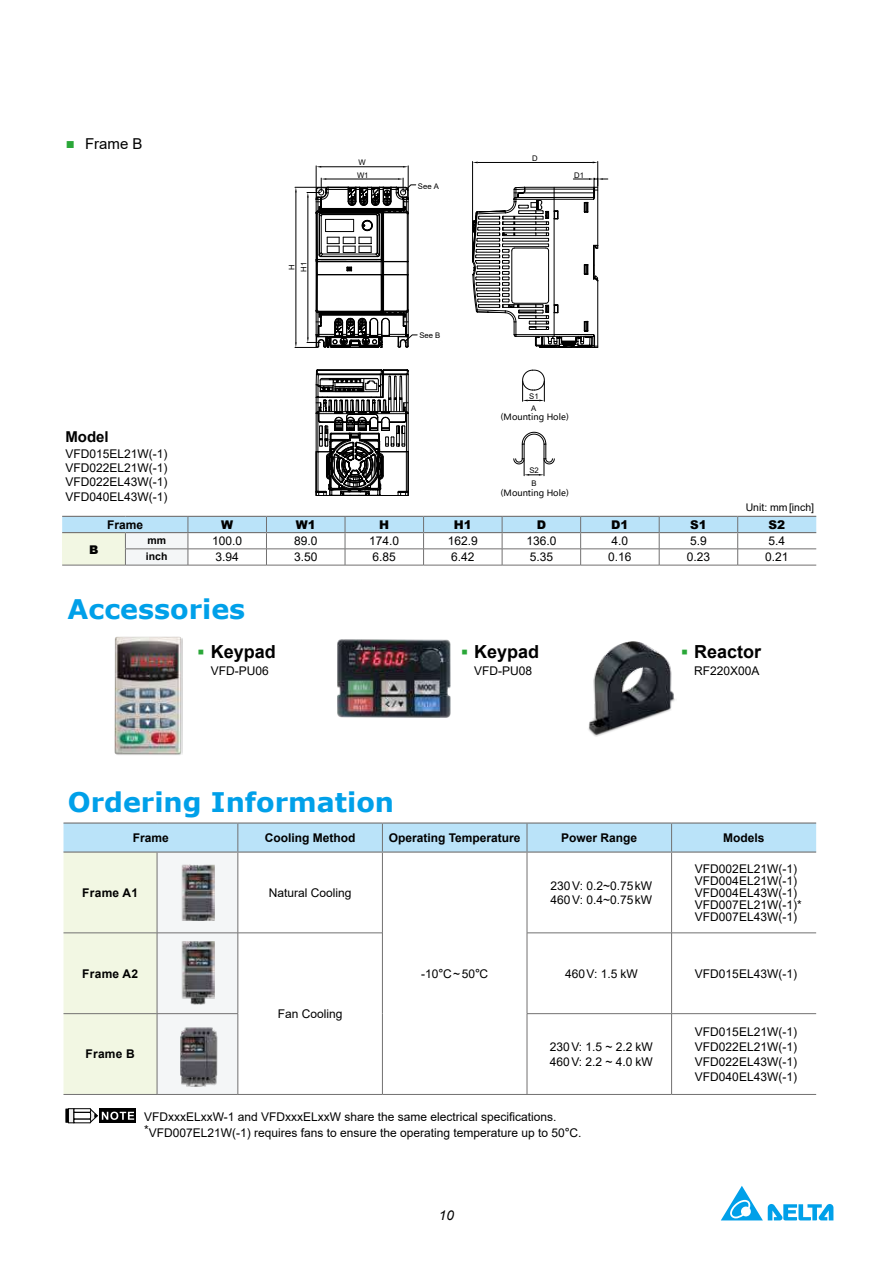
<style>
.page{position:relative;width:893px;height:1263px;background:#fff}
.page>*{position:absolute;margin:0;border:0;box-sizing:border-box;transform-origin:0 0}
.t1{font:700 27px "Verdana";color:#00a0e9}
.t2{font:700 18px "Arial";color:#000}
.t3{font:15px "Arial";color:#000}
.t4{font:700 15px "Arial";color:#000}
.t5{font:italic 13.5px "Arial";color:#000}
.t6{font:12px/12px "Arial";color:#000}
.t7{font:700 12px "Arial";color:#000}
.t8{font:900 12px "Arial";color:#000}
.t9{font:10.5px "Arial";color:#000}
.t10{font:700 10.5px "Arial";color:#000}
.t11{font:8.55px "Microsoft Ya Hei";color:#000}
.t12{font:7.65px/12.8px "Arial";color:#000}
.s1{font-weight:700;color:#2aa738}
.s2{font-family:"Arial";font-size:8.4px}
.s3{color:#2aa738}
.s4{font-family:"Microsoft Ya Hei"}
</style>
<div class="page">
<hr style="left:62px;top:565px;width:63px;height:1px;background:#727171">
<svg style="left:62px;top:516px;width:754px;height:49px"></svg>
<hr style="left:125px;top:565px;width:63px;height:1px;background:#727171">
<hr style="left:188px;top:565px;width:78px;height:1px;background:#727171">
<hr style="left:266px;top:565px;width:79px;height:1px;background:#727171">
<hr style="left:345px;top:565px;width:79px;height:1px;background:#727171">
<hr style="left:424px;top:565px;width:78px;height:1px;background:#727171">
<hr style="left:502px;top:565px;width:79px;height:1px;background:#727171">
<hr style="left:581px;top:565px;width:78px;height:1px;background:#727171">
<hr style="left:659px;top:565px;width:79px;height:1px;background:#727171">
<hr style="left:738px;top:565px;width:78px;height:1px;background:#727171">
<img style="left:588px;top:641px;width:87px;height:96px">
<img style="left:114px;top:637px;width:68px;height:118px">
<hr style="left:63px;top:822px;width:94px;height:2px;background:#727171">
<hr style="left:157px;top:822px;width:81px;height:2px;background:#727171">
<hr style="left:238px;top:822px;width:144px;height:2px;background:#727171">
<hr style="left:382px;top:822px;width:145px;height:2px;background:#727171">
<hr style="left:527px;top:822px;width:145px;height:2px;background:#727171">
<hr style="left:672px;top:822px;width:144px;height:2px;background:#727171">
<svg style="left:63px;top:823px;width:753px;height:271px"></svg>
<hr style="left:527px;top:851px;width:145px;height:2px;background:#727171">
<hr style="left:672px;top:851px;width:144px;height:2px;background:#727171">
<hr style="left:157px;top:851px;width:81px;height:2px;background:#727171">
<hr style="left:671px;top:853px;width:1px;height:80px;background:#727171">
<hr style="left:238px;top:1094px;width:144px;height:1px;background:#727171">
<hr style="left:671px;top:933px;width:1px;height:80px;background:#727171">
<hr style="left:63px;top:1013px;width:94px;height:1px;background:#727171">
<hr style="left:157px;top:1014px;width:1px;height:80px;background:#727171">
<hr style="left:238px;top:1014px;width:1px;height:80px;background:#727171">
<hr style="left:63px;top:1094px;width:94px;height:1px;background:#727171">
<hr style="left:157px;top:1094px;width:81px;height:1px;background:#727171">
<hr style="left:527px;top:1013px;width:145px;height:1px;background:#727171">
<hr style="left:672px;top:1013px;width:144px;height:1px;background:#727171">
<hr style="left:671px;top:1014px;width:1px;height:80px;background:#727171">
<hr style="left:527px;top:1094px;width:145px;height:1px;background:#727171">
<hr style="left:672px;top:1094px;width:144px;height:1px;background:#727171">
<hr style="left:527px;top:932px;width:145px;height:1px;background:#727171">
<hr style="left:672px;top:932px;width:144px;height:1px;background:#727171">
<hr style="left:63px;top:851px;width:94px;height:2px;background:#727171">
<hr style="left:157px;top:853px;width:1px;height:80px;background:#727171">
<hr style="left:63px;top:932px;width:94px;height:1px;background:#727171">
<hr style="left:238px;top:851px;width:144px;height:2px;background:#727171">
<hr style="left:238px;top:853px;width:1px;height:80px;background:#727171">
<hr style="left:238px;top:932px;width:144px;height:1px;background:#727171">
<hr style="left:157px;top:932px;width:81px;height:1px;background:#727171">
<hr style="left:157px;top:933px;width:1px;height:80px;background:#727171">
<hr style="left:238px;top:933px;width:1px;height:80px;background:#727171">
<hr style="left:157px;top:1013px;width:81px;height:1px;background:#727171">
<hr style="left:382px;top:851px;width:145px;height:2px;background:#727171">
<hr style="left:382px;top:853px;width:1px;height:80px;background:#727171">
<hr style="left:527px;top:853px;width:1px;height:80px;background:#727171">
<hr style="left:382px;top:933px;width:1px;height:81px;background:#727171">
<hr style="left:527px;top:933px;width:1px;height:80px;background:#727171">
<hr style="left:382px;top:1014px;width:1px;height:80px;background:#727171">
<hr style="left:527px;top:1014px;width:1px;height:80px;background:#727171">
<hr style="left:382px;top:1094px;width:145px;height:1px;background:#727171">
<img style="left:337px;top:639px;width:113px;height:78px">
<img style="left:181px;top:865px;width:34px;height:55px">
<img style="left:181px;top:941px;width:34px;height:64px">
<img style="left:180px;top:1027px;width:38px;height:60px">
<svg style="left:134px;top:1108px;width:2px;height:15px"></svg>
<svg style="left:65px;top:1108px;width:69px;height:16px"></svg>
<svg style="left:522px;top:370px;width:23px;height:31px"></svg>
<svg style="left:316px;top:370px;width:93px;height:126px"></svg>
<svg style="left:472px;top:161px;width:136px;height:187px"></svg>
<svg style="left:513px;top:432px;width:42px;height:44px"></svg>
<svg style="left:295px;top:166px;width:122px;height:182px"></svg>
<p class="t3" style="left:66px;top:134px;width:78px"><span class="s1">■</span> Frame B</p>
<p class="t4" style="left:65px;top:426px;width:45px">Model</p>
<p class="t6" style="left:65px;top:446px;width:104px;line-height:14.4px;text-align:justify">VFD015EL21W(-1)<br>VFD022EL21W(-1)<br>VFD022EL43W(-1)<br>VFD040EL43W(-1)</p>
<p class="t12" style="left:297px;top:272px;width:11px;rotate:-90deg">H1</p>
<p class="t12" style="left:285px;top:270px;width:7px;rotate:-90deg">H</p>
<p class="t12" style="left:359px;top:156px;width:9px">W</p>
<p class="t12" style="left:357px;top:169px;width:13px">W1</p>
<p class="t12" style="left:418px;top:179px;width:23px">See A</p>
<p class="t12" style="left:419px;top:329px;width:23px">See B</p>
<p class="t12" style="left:532px;top:152px;width:7px">D</p>
<p class="t12" style="left:574px;top:169px;width:11px">D1</p>
<p class="t12" style="left:529px;top:390px;width:11px">S1</p>
<p class="t12" style="left:531px;top:402px;width:7px">A</p>
<p class="t11" style="left:501px;top:411px;width:69px"><span class="s2">(</span>Mounting Hole<span class="s2">)</span></p>
<p class="t12" style="left:529px;top:464px;width:11px">S2<br>B</p>
<p class="t11" style="left:501px;top:487px;width:69px"><span class="s2">(</span>Mounting Hole<span class="s2">)</span></p>
<p class="t9" style="left:746px;top:500px;width:70px">Unit: mm[inch]</p>
<p class="t8" style="left:89px;top:540px;width:11px">B</p>
<p class="t7" style="left:107px;top:516px;width:38px">Frame</p>
<p class="t8" style="left:221px;top:516px;width:13px">W</p>
<p class="t8" style="left:296px;top:516px;width:22px">W1</p>
<p class="t8" style="left:379px;top:516px;width:11px">H</p>
<p class="t8" style="left:454px;top:516px;width:19px">H1</p>
<p class="t8" style="left:537px;top:516px;width:11px">D</p>
<p class="t8" style="left:611px;top:516px;width:19px">D1</p>
<p class="t8" style="left:690px;top:516px;width:18px">S1</p>
<p class="t8" style="left:769px;top:516px;width:18px">S2</p>
<p class="t10" style="left:147px;top:533px;width:20px">mm</p>
<p class="t6" style="left:212px;top:535px;width:32px">100.0</p>
<p class="t6" style="left:294px;top:535px;width:25px">89.0</p>
<p class="t6" style="left:369px;top:535px;width:32px">174.0</p>
<p class="t6" style="left:448px;top:535px;width:32px">162.9</p>
<p class="t6" style="left:526px;top:535px;width:32px">136.0</p>
<p class="t6" style="left:612px;top:535px;width:18px">4.0</p>
<p class="t6" style="left:690px;top:535px;width:18px">5.9</p>
<p class="t6" style="left:769px;top:535px;width:18px">5.4</p>
<p class="t10" style="left:146px;top:549px;width:23px">inch</p>
<p class="t6" style="left:216px;top:551px;width:25px">3.94</p>
<p class="t6" style="left:294px;top:551px;width:25px">3.50</p>
<p class="t6" style="left:373px;top:551px;width:25px">6.85</p>
<p class="t6" style="left:451px;top:551px;width:25px">6.42</p>
<p class="t6" style="left:530px;top:551px;width:25px">5.35</p>
<p class="t6" style="left:608px;top:551px;width:25px">0.16</p>
<p class="t6" style="left:687px;top:551px;width:25px">0.23</p>
<p class="t6" style="left:765px;top:551px;width:25px">0.21</p>
<h1 class="t1" style="left:68px;top:590px;width:179px">Accessories</h1>
<h2 class="t2" style="left:198px;top:639px;width:79px"><span class="s3">▪</span> Keypad</h2>
<p class="t6" style="left:211px;top:665px;width:60px">VFD-PU06</p>
<h2 class="t2" style="left:461px;top:639px;width:79px"><span class="s3">▪</span> Keypad</h2>
<p class="t6" style="left:474px;top:665px;width:60px">VFD-PU08</p>
<h2 class="t2" style="left:681px;top:639px;width:81px"><span class="s3">▪</span> Reactor</h2>
<p class="t6" style="left:694px;top:665px;width:67px">RF220X00A</p>
<h1 class="t1" style="left:68px;top:783px;width:328px">Ordering Information</h1>
<p class="t7" style="left:133px;top:829px;width:38px">Frame</p>
<p class="t7" style="left:265px;top:829px;width:92px">Cooling Method</p>
<p class="t7" style="left:389px;top:829px;width:133px">Operating Temperature</p>
<p class="t7" style="left:561px;top:829px;width:78px">Power Range</p>
<p class="t7" style="left:723px;top:829px;width:43px">Models</p>
<p class="t7" style="left:82px;top:884px;width:57px">Frame A1</p>
<p class="t6" style="left:269px;top:886px;width:84px">Natural Cooling</p>
<p class="t7" style="left:82px;top:965px;width:57px">Frame A2</p>
<p class="t6" style="left:278px;top:1008px;width:66px">Fan Cooling</p>
<p class="t6" style="left:421px;top:967px;width:68px">-10<span class="s4">°</span>C ~ 50<span class="s4">°</span>C</p>
<p class="t6" style="left:551px;top:879px;width:103px;line-height:13.5px">230 V: 0.2~0.75 kW<br>460 V: 0.4~0.75 kW</p>
<p class="t6" style="left:695px;top:862px;width:108px">VFD002EL21W(-1)<br>VFD004EL21W(-1)<br>VFD004EL43W(-1)<br>VFD007EL21W(-1)*<br>VFD007EL43W(-1)</p>
<p class="t6" style="left:565px;top:967px;width:74px">460 V: 1.5 kW</p>
<p class="t6" style="left:695px;top:967px;width:104px">VFD015EL43W(-1)</p>
<p class="t7" style="left:86px;top:1046px;width:51px">Frame B</p>
<p class="t6" style="left:550px;top:1039px;width:105px;line-height:15px">230 V: 1.5 ~ 2.2 kW<br>460 V: 2.2 ~ 4.0 kW</p>
<p class="t6" style="left:144px;top:1108px;width:439px;line-height:16.5px">VFDxxxELxxW-1 and VFDxxxELxxW share the same electrical specifications. *VFD007EL21W(-1) requires fans to ensure the operating temperature up to 50<span class="s4">°</span>C.</p>
<p class="t5" style="left:439px;top:1206px;width:17px">10</p>
<p class="t6" style="left:695px;top:1024px;width:104px;line-height:15px;text-align:justify">VFD015EL21W(-1)<br>VFD022EL21W(-1)<br>VFD022EL43W(-1)<br>VFD040EL43W(-1)</p>
</div>
